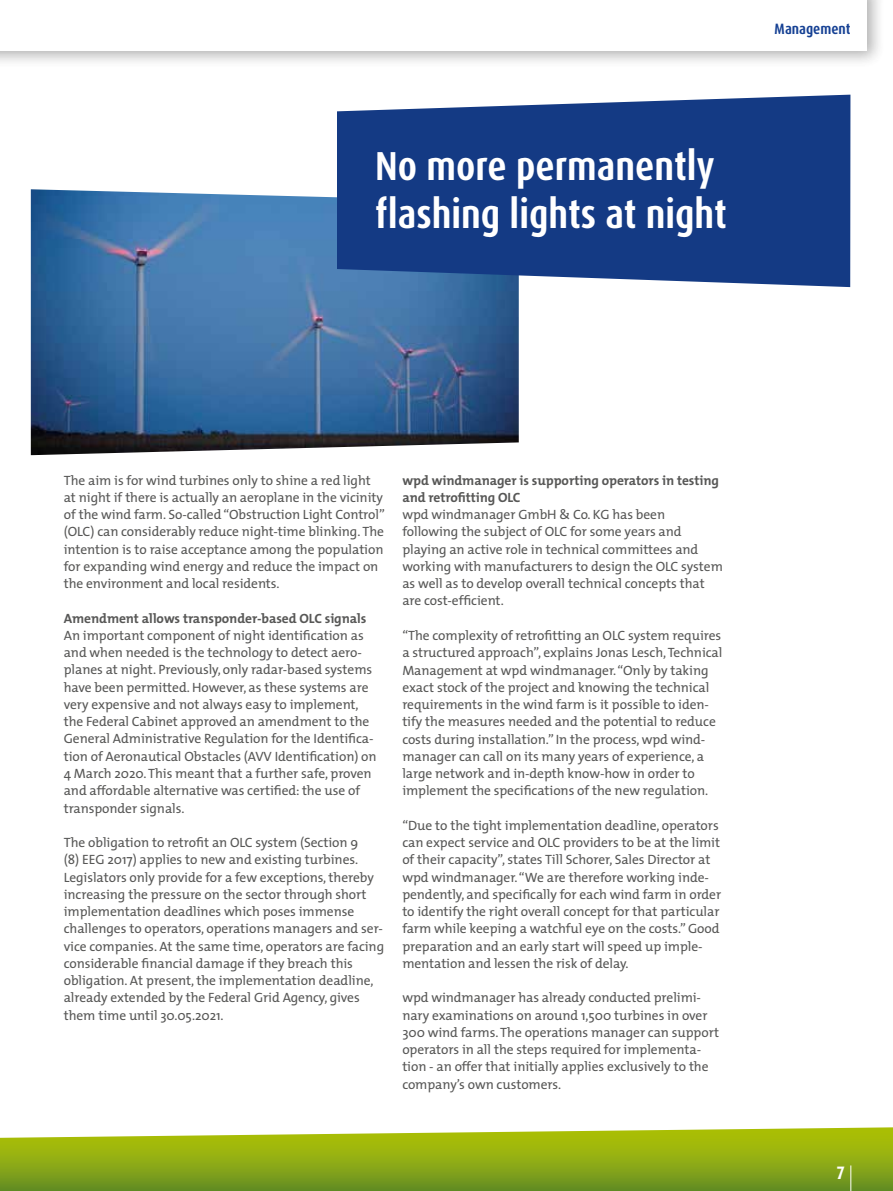
<style>
.page{position:relative;width:893px;height:1191px;background:#fff}
.page>*{position:absolute;margin:0;border:0;box-sizing:border-box;transform-origin:0 0}
.t1{font:700 condensed 40.5px/48px "Dax OT";color:#fff}
.t2{font:700 condensed 18px "Dax OT";color:#fff}
.t3{font:700 condensed 15px "Dax OT";color:#164194}
.t4{font:13.5px/17.2px "The Mix";letter-spacing:-.005em;color:#575756}
.t5{font:700 13.5px/17.2px "The Mix";letter-spacing:-.005em;color:#575756}
</style>
<div class="page">
<img style="left:31px;top:189px;width:488px;height:266px">
<svg style="left:0;top:1127px;width:893px;height:64px;background:#95b029"></svg>
<svg style="left:850px;top:1165px;width:1px;height:26px"></svg>
<div style="left:0;top:0;width:886px;height:69px;background:#000;opacity:.4"></div>
<div style="left:0;top:0;width:867px;height:51px;background:#fff"></div>
<svg style="left:337px;top:95px;width:513px;height:192px;background:#23478c"></svg>
<h1 class="t1" style="left:375px;top:142px;width:353px">No more permanently flashing lights at night</h1>
<p class="t3" style="left:775px;top:19px;width:77px">Management</p>
<p class="t4" style="left:64px;top:471px;width:323px">The aim is for wind turbines only to shine a red light at night if there is actually an aeroplane in the vicinity of the wind farm. So-called “Obstruction Light Control” (OLC) can considerably reduce night-time blinking. The intention is to raise acceptance among the population for expanding wind energy and reduce the impact on the environment and local residents.</p>
<p class="t5" style="left:64px;top:609px;width:304px">Amendment allows transponder-based OLC signals</p>
<p class="t4" style="left:64px;top:626px;width:314px">An important component of night identification as and when needed is the technology to detect aero&shy;planes at night. Previously, only radar-based systems have been permitted. However, as these systems are very expensive and not always easy to implement, the Federal Cabinet approved an amendment to the General Administrative Regulation for the Identifica&shy;tion of Aeronautical Obstacles (AVV Identification) on 4 March 2020. This meant that a further safe, proven and affordable alternative was certified: the use of transponder signals.</p>
<p class="t4" style="left:64px;top:833px;width:322px">The obligation to retrofit an OLC system (Section 9<br>(8) EEG 2017) applies to new and existing turbines.<br>Legislators only provide for a few exceptions, thereby increasing the pressure on the sector through short implementation deadlines which poses immense challenges to operators, operations managers and ser&shy;vice companies. At the same time, operators are facing considerable financial damage if they breach this obligation. At present, the implementation deadline, already extended by the Federal Grid Agency, gives them time until 30.05.2021.</p>
<p class="t5" style="left:402px;top:471px;width:318px">wpd windmanager is supporting operators in testing and retrofitting OLC</p>
<p class="t4" style="left:402px;top:505px;width:322px">wpd windmanager GmbH &amp; Co. KG has been following the subject of OLC for some years and playing an active role in technical committees and working with manufacturers to design the OLC system as well as to develop overall technical concepts that are cost-efficient.</p>
<p class="t4" style="left:402px;top:626px;width:322px">“The complexity of retrofitting an OLC system requires a structured approach”, explains Jonas Lesch, Technical Management at wpd windmanager. “Only by taking exact stock of the project and knowing the technical requirements in the wind farm is it possible to iden&shy;tify the measures needed and the potential to reduce costs during installation.” In the process, wpd wind&shy;manager can call on its many years of experience, a large network and in-depth know-how in order to implement the specifications of the new regulation.</p>
<p class="t4" style="left:402px;top:816px;width:320px">“Due to the tight implementation deadline, operators can expect service and OLC providers to be at the limit of their capacity”, states Till Schorer, Sales Director at wpd windmanager. “We are therefore working inde&shy;pendently, and specifically for each wind farm in order to identify the right overall concept for that particular farm while keeping a watchful eye on the costs.” Good preparation and an early start will speed up imple&shy;mentation and lessen the risk of delay.</p>
<p class="t4" style="left:402px;top:988px;width:318px">wpd windmanager has already conducted prelimi&shy;nary examinations on around 1,500 turbines in over 300 wind farms. The operations manager can support operators in all the steps required for implementa&shy;tion - an offer that initially applies exclusively to the company’s own customers.</p>
<h2 class="t2" style="left:837px;top:1160px;width:10px">7</h2>
</div>
